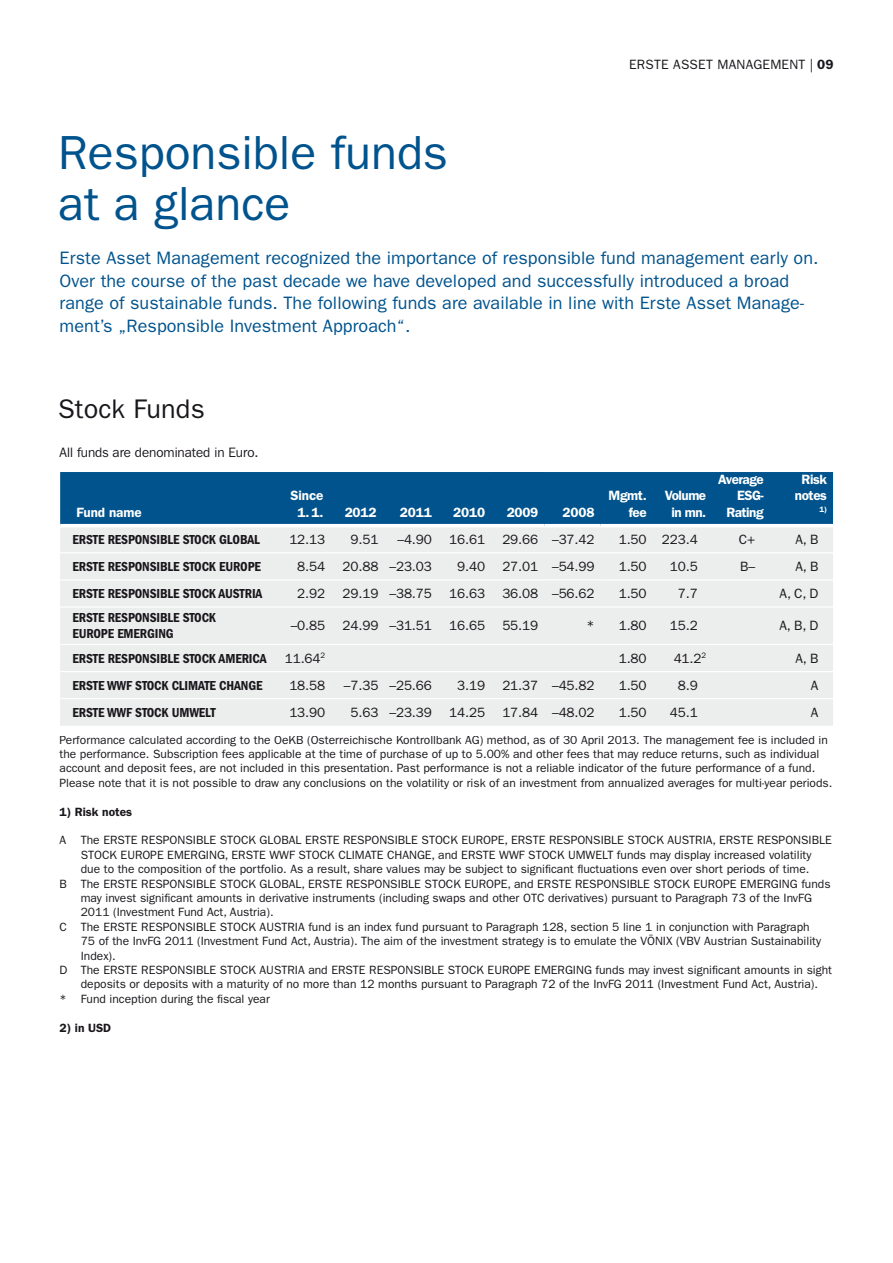
<style>
.page{position:relative;width:893px;height:1263px;background:#fff}
.page>*{position:absolute;margin:0;border:0;box-sizing:border-box;transform-origin:0 0}
.t1{font:48px/51px "ITC Franklin Gothic Std";color:#00538d}
.t2{font:27px "ITC Franklin Gothic Std";letter-spacing:.005em;color:#1a171c}
.t3{font:18px/22.5px "ITC Franklin Gothic Std";letter-spacing:.005em;color:#00538d}
.t4{font:13.5px "ITC Franklin Gothic Std";letter-spacing:-.01em;color:#1a171c}
.t5{font:13.5px/16.2px "ITC Franklin Gothic Std Dm Cd";letter-spacing:-.01em;color:#1a171c}
.t6{font:600 13.5px/16.2px "ITC Franklin Gothic Std";letter-spacing:-.03em;color:#fff;text-align:right}
.t7{font:13.5px "Franklin Gothic IT Cby BT";color:#1a171c}
.t8{font:13.5px "ITC Franklin Gothic Std";letter-spacing:.02em;color:#1a171c}
.t9{font:600 13.5px "ITC Franklin Gothic Std";letter-spacing:-.01em;color:#fff}
.t10{font:12px/14.4px "ITC Franklin Gothic Std";color:#1a171c}
.t11{font:600 12px "ITC Franklin Gothic Std";color:#1a171c}
.t12{font:600 7.8px "ITC Franklin Gothic Std";color:#fff}
.s1{font-weight:600}
</style>
<div class="page">
<div style="left:60px;top:472px;width:773px;height:52px;background:#00538d"></div>
<div style="left:491px;top:472px;width:53px;height:54px;background:#00538d"></div>
<div style="left:60px;top:527px;width:773px;height:199px;background:#eceded"></div>
<hr style="left:60px;top:524px;width:484px;height:3px;background:#fff">
<hr style="left:60px;top:552px;width:484px;height:1px;background:#fff">
<hr style="left:601px;top:552px;width:232px;height:1px;background:#fff">
<hr style="left:60px;top:579px;width:484px;height:1px;background:#fff">
<hr style="left:601px;top:579px;width:232px;height:1px;background:#fff">
<hr style="left:60px;top:606px;width:773px;height:2px;background:#fff">
<hr style="left:60px;top:644px;width:773px;height:1px;background:#fff">
<hr style="left:60px;top:671px;width:773px;height:1px;background:#fff">
<hr style="left:60px;top:698px;width:773px;height:1px;background:#fff">
<hr style="left:544px;top:552px;width:57px;height:1px;background:#fff">
<hr style="left:544px;top:579px;width:57px;height:1px;background:#fff">
<p class="t8" style="left:629px;top:59px;width:206px">ERSTE ASSET MANAGEMENT | <span class="s1">09</span></p>
<h1 class="t1" style="left:58px;top:132px;width:391px">Responsible funds at a glance</h1>
<p class="t3" style="left:60px;top:249px;width:760px">Erste Asset Management recognized the importance of responsible fund management early on.<br>Over the course of the past decade we have developed and successfully introduced a broad range of sustainable funds. The following funds are available in line with Erste Asset Manage&shy;ment’s „Responsible Investment Approach“.</p>
<h2 class="t2" style="left:58px;top:399px;width:148px">Stock Funds</h2>
<p class="t7" style="left:60px;top:447px;width:200px">All funds are denominated in Euro.</p>
<p class="t9" style="left:76px;top:507px;width:67px">Fund name</p>
<p class="t6" style="left:291px;top:489px;width:34px">Since</p>
<p class="t6" style="left:298px;top:505px;width:27px">1. 1.</p>
<p class="t6" style="left:345px;top:505px;width:34px">2012</p>
<p class="t6" style="left:400px;top:505px;width:34px">2011</p>
<p class="t6" style="left:453px;top:505px;width:34px">2010</p>
<p class="t6" style="left:507px;top:505px;width:33px">2009</p>
<p class="t6" style="left:563px;top:505px;width:34px">2008</p>
<p class="t6" style="left:609px;top:489px;width:40px">Mgmt. fee</p>
<p class="t6" style="left:665px;top:489px;width:43px;text-align:center">Volume in mn.</p>
<p class="t6" style="left:718px;top:473px;width:47px">Average<br>ESG-<br>Rating</p>
<p class="t6" style="left:795px;top:473px;width:34px;text-align:center">Risk notes</p>
<p class="t12" style="left:819px;top:507px;width:9px">1)</p>
<p class="t5" style="left:73px;top:533px;width:189px">ERSTE RESPONSIBLE STOCK GLOBAL</p>
<p class="t4" style="left:289px;top:534px;width:37px">12.13</p>
<p class="t4" style="left:350px;top:534px;width:29px">9.51</p>
<p class="t4" style="left:397px;top:534px;width:36px">–4.90</p>
<p class="t4" style="left:449px;top:534px;width:37px">16.61</p>
<p class="t4" style="left:502px;top:534px;width:94px">29.66 –37.42</p>
<p class="t4" style="left:619px;top:534px;width:81px">1.50 223.4</p>
<p class="t4" style="left:739px;top:534px;width:18px">C+</p>
<p class="t4" style="left:795px;top:534px;width:24px">A, B</p>
<p class="t5" style="left:73px;top:560px;width:190px">ERSTE RESPONSIBLE STOCK EUROPE</p>
<p class="t4" style="left:297px;top:561px;width:29px">8.54</p>
<p class="t4" style="left:342px;top:561px;width:91px">20.88 –23.03</p>
<p class="t4" style="left:457px;top:561px;width:29px">9.40</p>
<p class="t4" style="left:502px;top:561px;width:94px">27.01 –54.99</p>
<p class="t4" style="left:619px;top:561px;width:29px">1.50</p>
<p class="t4" style="left:670px;top:561px;width:29px">10.5</p>
<p class="t4" style="left:740px;top:561px;width:16px">B–</p>
<p class="t4" style="left:795px;top:561px;width:24px">A, B</p>
<p class="t5" style="left:73px;top:587px;width:191px">ERSTE RESPONSIBLE STOCK AUSTRIA</p>
<p class="t4" style="left:297px;top:588px;width:29px">2.92</p>
<p class="t4" style="left:342px;top:588px;width:91px">29.19 –38.75</p>
<p class="t4" style="left:449px;top:588px;width:37px">16.63</p>
<p class="t4" style="left:502px;top:588px;width:94px">36.08 –56.62</p>
<p class="t4" style="left:619px;top:588px;width:29px">1.50</p>
<p class="t4" style="left:678px;top:588px;width:22px">7.7</p>
<p class="t4" style="left:779px;top:588px;width:40px">A, C, D</p>
<p class="t5" style="left:73px;top:611px;width:145px">ERSTE RESPONSIBLE STOCK<br>EUROPE EMERGING</p>
<p class="t4" style="left:291px;top:621px;width:36px">–0.85</p>
<p class="t4" style="left:342px;top:621px;width:91px">24.99 –31.51</p>
<p class="t4" style="left:449px;top:621px;width:37px">16.65</p>
<p class="t4" style="left:502px;top:621px;width:37px">55.19</p>
<p class="t4" style="left:586px;top:621px;width:62px">* 1.80</p>
<p class="t4" style="left:670px;top:621px;width:29px">15.2</p>
<p class="t4" style="left:779px;top:621px;width:40px">A, B, D</p>
<p class="t5" style="left:73px;top:651px;width:196px">ERSTE RESPONSIBLE STOCK AMERICA</p>
<p class="t4" style="left:285px;top:653px;width:42px">11.64<sup>2</sup></p>
<p class="t4" style="left:619px;top:653px;width:29px">1.80</p>
<p class="t4" style="left:674px;top:653px;width:34px">41.2<sup>2</sup></p>
<p class="t4" style="left:795px;top:653px;width:24px">A, B</p>
<p class="t5" style="left:73px;top:678px;width:191px">ERSTE WWF STOCK CLIMATE CHANGE</p>
<p class="t4" style="left:289px;top:680px;width:37px">18.58</p>
<p class="t4" style="left:344px;top:680px;width:90px">–7.35 –25.66</p>
<p class="t4" style="left:457px;top:680px;width:29px">3.19</p>
<p class="t4" style="left:502px;top:680px;width:94px">21.37 –45.82</p>
<p class="t4" style="left:619px;top:680px;width:29px">1.50</p>
<p class="t4" style="left:678px;top:680px;width:22px">8.9</p>
<p class="t4" style="left:811px;top:680px;width:9px">A</p>
<p class="t5" style="left:73px;top:705px;width:145px">ERSTE WWF STOCK UMWELT</p>
<p class="t4" style="left:289px;top:707px;width:37px">13.90</p>
<p class="t4" style="left:350px;top:707px;width:83px">5.63 –23.39</p>
<p class="t4" style="left:449px;top:707px;width:37px">14.25</p>
<p class="t4" style="left:502px;top:707px;width:94px">17.84 –48.02</p>
<p class="t4" style="left:619px;top:707px;width:29px">1.50</p>
<p class="t4" style="left:670px;top:707px;width:29px">45.1</p>
<p class="t4" style="left:811px;top:707px;width:9px">A</p>
<p class="t10" style="left:60px;top:734px;width:774px">Performance calculated according to the OeKB (Österreichische Kontrollbank AG) method, as of 30 April 2013. The management fee is included in the performance. Subscription fees applicable at the time of purchase of up to 5.00% and other fees that may reduce returns, such as individual account and deposit fees, are not included in this presentation. Past performance is not a reliable indicator of the future performance of a fund.<br>Please note that it is not possible to draw any conclusions on the volatility or risk of an investment from annualized averages for multi-year periods.</p>
<p class="t11" style="left:60px;top:807px;width:74px">1) Risk notes</p>
<p class="t10" style="left:60px;top:834px;width:774px">A The ERSTE RESPONSIBLE STOCK GLOBAL ERSTE RESPONSIBLE STOCK EUROPE, ERSTE RESPONSIBLE STOCK AUSTRIA, ERSTE RESPONSIBLE</p>
<p class="t10" style="left:81px;top:849px;width:732px">STOCK EUROPE EMERGING, ERSTE WWF STOCK CLIMATE CHANGE, and ERSTE WWF STOCK UMWELT funds may display increased volatility</p>
<p class="t10" style="left:81px;top:863px;width:730px">due to the composition of the portfolio. As a result, share values may be subject to significant fluctuations even over short periods of time.</p>
<p class="t10" style="left:60px;top:878px;width:773px">B The ERSTE RESPONSIBLE STOCK GLOBAL, ERSTE RESPONSIBLE STOCK EUROPE, and ERSTE RESPONSIBLE STOCK EUROPE EMERGING funds</p>
<p class="t10" style="left:81px;top:892px;width:733px">may invest significant amounts in derivative instruments (including swaps and other OTC derivatives) pursuant to Paragraph 73 of the InvFG</p>
<p class="t10" style="left:81px;top:906px;width:194px">2011 (Investment Fund Act, Austria).</p>
<p class="t10" style="left:60px;top:921px;width:752px">C The ERSTE RESPONSIBLE STOCK AUSTRIA fund is an index fund pursuant to Paragraph 128, section 5 line 1 in conjunction with Paragraph</p>
<p class="t10" style="left:81px;top:935px;width:742px">75 of the InvFG 2011 (Investment Fund Act, Austria). The aim of the investment strategy is to emulate the VÖNIX (VBV Austrian Sustainability</p>
<p class="t10" style="left:81px;top:950px;width:37px">Index).</p>
<p class="t10" style="left:60px;top:964px;width:774px">D The ERSTE RESPONSIBLE STOCK AUSTRIA and ERSTE RESPONSIBLE STOCK EUROPE EMERGING funds may invest significant amounts in sight</p>
<p class="t10" style="left:81px;top:978px;width:739px">deposits or deposits with a maturity of no more than 12 months pursuant to Paragraph 72 of the InvFG 2011 (Investment Fund Act, Austria).</p>
<p class="t10" style="left:60px;top:993px;width:212px">* Fund inception during the fiscal year</p>
<p class="t11" style="left:60px;top:1023px;width:53px">2) in USD</p>
</div>
